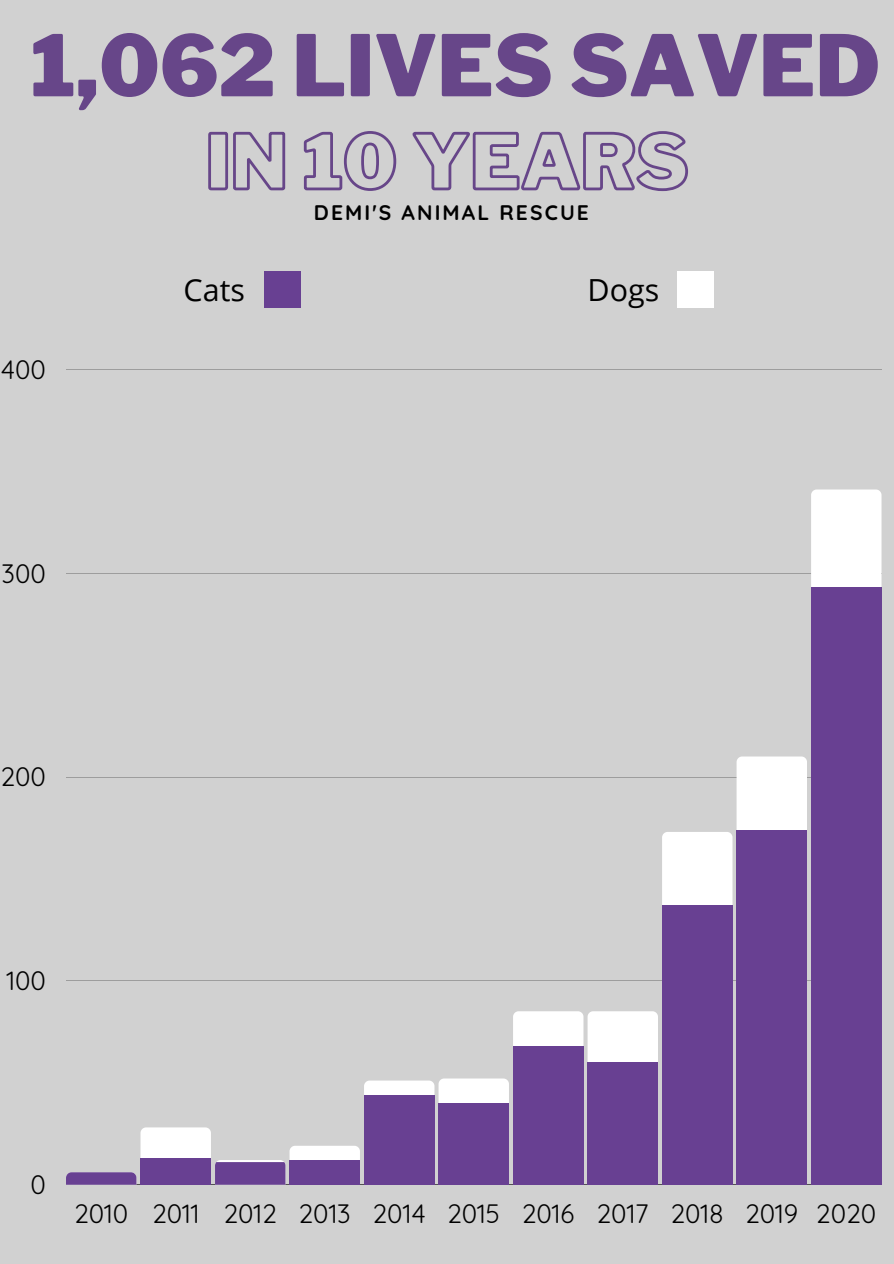
<style>
.page{position:relative;width:894px;height:1264px;background:#fff}
.page>*{position:absolute;margin:0;border:0;box-sizing:border-box;transform-origin:0 0}
.t1{font:900 84px "Libre Franklin";color:#674689}
.t2{font:30.45px "Open Sans";color:#000}
.t3{font:25.95px "Quicksand";color:#000}
.t4{font:700 21px "Quicksand";letter-spacing:.1em;color:#000}
</style>
<div class="page">
<div style="left:0;top:0;width:893px;height:1263px;background:#d1d1d1"></div>
<hr style="left:66px;top:369px;width:815px;height:1px;background:#000">
<hr style="left:66px;top:573px;width:815px;height:1px;background:#000">
<hr style="left:66px;top:777px;width:815px;height:1px;background:#000">
<hr style="left:66px;top:980px;width:815px;height:1px;background:#000">
<hr style="left:66px;top:1184px;width:815px;height:1px;background:#000">
<div style="left:810px;top:489px;width:71px;height:98px;background:#fff"></div>
<svg style="left:66px;top:756px;width:740px;height:428px"></svg>
<div style="left:289px;top:1160px;width:71px;height:24px;background:#684092"></div>
<div style="left:364px;top:1094px;width:70px;height:90px;background:#684092"></div>
<div style="left:438px;top:1102px;width:71px;height:82px;background:#684092"></div>
<div style="left:513px;top:1045px;width:70px;height:139px;background:#684092"></div>
<div style="left:587px;top:1062px;width:70px;height:122px;background:#684092"></div>
<div style="left:662px;top:905px;width:70px;height:279px;background:#684092"></div>
<div style="left:736px;top:830px;width:70px;height:354px;background:#684092"></div>
<div style="left:810px;top:587px;width:71px;height:597px;background:#684092"></div>
<div style="left:264px;top:271px;width:37px;height:37px;background:#684092"></div>
<svg style="left:208px;top:131px;width:480px;height:61px"></svg>
<div style="left:676px;top:271px;width:37px;height:37px;background:#fff"></div>
<p class="t1" style="left:30px;top:15px;width:851px">1,062 LIVES SAVED</p>
<p class="t4" style="left:314px;top:199px;width:276px">DEMI'S ANIMAL RESCUE</p>
<p class="t3" style="left:1px;top:353px;width:47px">400</p>
<p class="t3" style="left:2px;top:556px;width:46px">300</p>
<p class="t3" style="left:0;top:760px;width:47px">200</p>
<p class="t2" style="left:183px;top:268px;width:63px">Cats</p>
<p class="t2" style="left:587px;top:268px;width:73px">Dogs</p>
<p class="t3" style="left:6px;top:964px;width:41px">100</p>
<p class="t3" style="left:31px;top:1167px;width:17px">0</p>
<p class="t3" style="left:74px;top:1196px;width:56px">2010</p>
<p class="t3" style="left:152px;top:1196px;width:49px">2011</p>
<p class="t3" style="left:223px;top:1196px;width:55px">2012</p>
<p class="t3" style="left:298px;top:1196px;width:54px">2013</p>
<p class="t3" style="left:372px;top:1196px;width:55px">2014</p>
<p class="t3" style="left:447px;top:1196px;width:54px">2015</p>
<p class="t3" style="left:521px;top:1196px;width:54px">2016</p>
<p class="t3" style="left:596px;top:1196px;width:54px">2017</p>
<p class="t3" style="left:670px;top:1196px;width:55px">2018</p>
<p class="t3" style="left:744px;top:1196px;width:55px">2019</p>
<p class="t3" style="left:815px;top:1196px;width:62px">2020</p>
</div>
